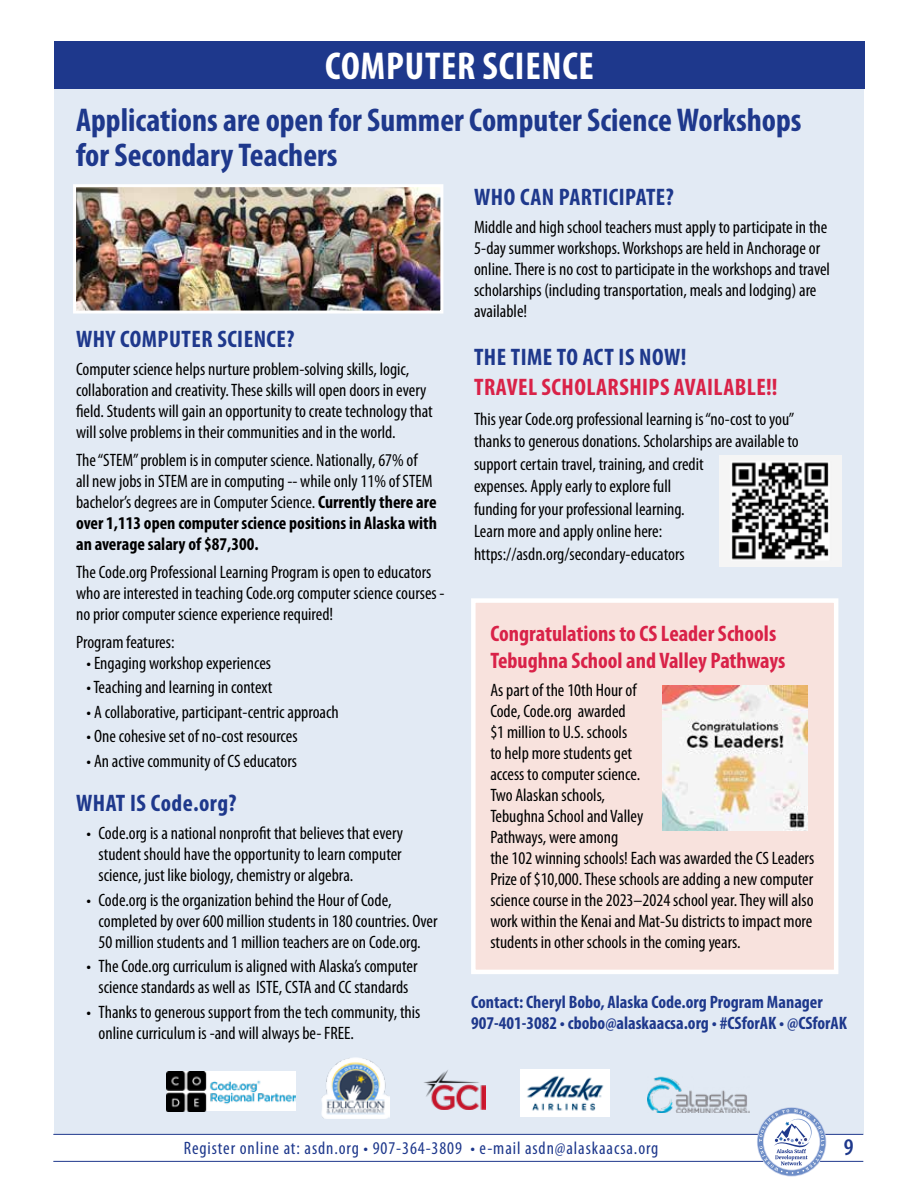
<style>
.page{position:relative;width:918px;height:1188px;background:#fff}
.page>*{position:absolute;margin:0;border:0;box-sizing:border-box;transform-origin:0 0}
.t1{font:700 condensed 39px "Myriad Pro";letter-spacing:.02em;color:#fff}
.t2{font:700 condensed 33px/34.5px "Myriad Pro";color:#1e388c}
.t3{font:700 condensed 24px "Myriad Pro";letter-spacing:.02em;color:#1e388c}
.t4{font:700 condensed 24px "Myriad Pro";letter-spacing:.02em;color:#d92248}
.t5{font:600 condensed 24px "Myriad Pro";color:#1e388c}
.t6{font:700 condensed 22.5px/27px "Myriad Pro";color:#d92248}
.t7{font:condensed 18px/21px "Myriad Pro";color:#000}
.t8{font:700 condensed 18px/21px "Myriad Pro";color:#1e388c}
.t9{font:condensed 18px "Myriad Pro";letter-spacing:.05em;color:#1e388c}
.s1{font-weight:700}
</style>
<div class="page">
<div style="left:55px;top:88px;width:809px;height:1046px;background:#e2eaf4"></div>
<div style="left:55px;top:41px;width:810px;height:47px;background:#1e388c"></div>
<hr style="left:53px;top:1134px;width:810px;height:1px;background:#1e388c">
<img style="left:77px;top:188px;width:362px;height:122px">
<div style="left:73px;top:184px;width:370px;height:130px;border:3px solid #fff"></div>
<div style="left:471px;top:598px;width:367px;height:376px;background:#f8e2dd;border:4px solid #fff"></div>
<img style="left:663px;top:685px;width:145px;height:145px">
<img style="left:424px;top:1070px;width:62px;height:40px">
<img style="left:322px;top:1058px;width:68px;height:61px">
<img style="left:167px;top:1072px;width:129px;height:39px">
<img style="left:647px;top:1076px;width:102px;height:37px">
<img style="left:521px;top:1070px;width:89px;height:46px">
<hr style="left:53px;top:1161px;width:810px;height:1px;background:#1e388c">
<svg style="left:759px;top:1109px;width:65px;height:65px"></svg>
<img style="left:719px;top:456px;width:122px;height:111px">
<h1 class="t1" style="left:325px;top:41px;width:270px">COMPUTER SCIENCE</h1>
<h2 class="t2" style="left:76px;top:102px;width:727px">Applications are open for Summer Computer Science Workshops for Secondary Teachers</h2>
<h3 class="t3" style="left:76px;top:324px;width:220px">WHY COMPUTER SCIENCE?</h3>
<p class="t7" style="left:76px;top:359px;width:358px">Computer science helps nurture problem-solving skills, logic, collaboration and creativity. These skills will open doors in every field. Students will gain an opportunity to create technology that will solve problems in their communities and in the world.</p>
<p class="t7" style="left:76px;top:449px;width:363px">The “STEM” problem is in computer science. Nationally, 67% of<br>all new jobs in STEM are in computing -- while only 11% of STEM bachelor’s degrees are in Computer Science. <span class="s1">Currently there are over 1,113 open computer science positions in Alaska with an average salary of $87,300.</span></p>
<p class="t7" style="left:76px;top:561px;width:370px">The Code.org Professional Learning Program is open to educators who are interested in teaching Code.org computer science courses - no prior computer science experience required!</p>
<p class="t7" style="left:76px;top:631px;width:100px">Program features:</p>
<p class="t7" style="left:87px;top:652px;width:186px">• Engaging workshop experiences</p>
<p class="t7" style="left:87px;top:676px;width:187px">• Teaching and learning in context</p>
<p class="t7" style="left:87px;top:701px;width:254px">• A collaborative, participant-centric approach</p>
<p class="t7" style="left:87px;top:725px;width:213px">• One cohesive set of no-cost resources</p>
<p class="t7" style="left:87px;top:750px;width:212px">• An active community of CS educators</p>
<h3 class="t3" style="left:76px;top:788px;width:162px">WHAT IS Code.org?</h3>
<p class="t7" style="left:99px;top:822px;width:306px;text-align:justify;text-indent:-12px">• Code.org is a national nonprofit that believes that every student should have the opportunity to learn computer science, just like biology, chemistry or algebra.</p>
<p class="t7" style="left:99px;top:889px;width:340px;text-indent:-12px">• Code.org is the organization behind the Hour of Code, completed by over 600 million students in 180 countries. Over<br>50 million students and 1 million teachers are on Code.org.</p>
<p class="t7" style="left:87px;top:955px;width:332px;text-align:center">• The Code.org curriculum is aligned with Alaska’s computer science standards as well as ISTE, CSTA and CC standards</p>
<p class="t7" style="left:99px;top:1001px;width:323px;text-indent:-12px">• Thanks to generous support from the tech community, this online curriculum is -and will always be- FREE.</p>
<h3 class="t3" style="left:474px;top:182px;width:201px">WHO CAN PARTICIPATE?</h3>
<p class="t7" style="left:474px;top:216px;width:357px">Middle and high school teachers must apply to participate in the 5-day summer workshops. Workshops are held in Anchorage or online. There is no cost to participate in the workshops and travel scholarships (including transportation, meals and lodging) are available!</p>
<h3 class="t3" style="left:474px;top:342px;width:214px">THE TIME TO ACT IS NOW!</h3>
<h3 class="t4" style="left:474px;top:372px;width:305px">TRAVEL SCHOLARSHIPS AVAILABLE!!</h3>
<p class="t7" style="left:474px;top:407px;width:326px;line-height:22.5px">This year Code.org professional learning is “no-cost to you” thanks to generous donations. Scholarships are available to support certain travel, training, and credit<br>expenses. Apply early to explore full<br>funding for your professional learning.<br>Learn more and apply online here: https://asdn.org/secondary-educators</p>
<p class="t6" style="left:490px;top:620px;width:297px">Congratulations to CS Leader Schools<br>Tebughna School and Valley Pathways</p>
<p class="t7" style="left:490px;top:679px;width:325px">As part of the 10th Hour of<br>Code, Code.org awarded<br>$1 million to U.S. schools<br>to help more students get<br>access to computer science.<br>Two Alaskan schools,<br>Tebughna School and Valley<br>Pathways, were among<br>the 102 winning schools! Each was awarded the CS Leaders Prize of $10,000. These schools are adding a new computer science course in the 2023–2024 school year. They will also work within the Kenai and Mat-Su districts to impact more students in other schools in the coming years.</p>
<p class="t8" style="left:471px;top:991px;width:378px">Contact: Cheryl Bobo, Alaska Code.org Program Manager<br>907-401-3082 • cbobo@alaskaacsa.org • #CSforAK • @CSforAK</p>
<p class="t9" style="left:184px;top:1137px;width:476px">Register online at: asdn.org • 907-364-3809 • e-mail asdn@alaskaacsa.org</p>
<h3 class="t5" style="left:844px;top:1132px;width:11px">9</h3>
</div>
